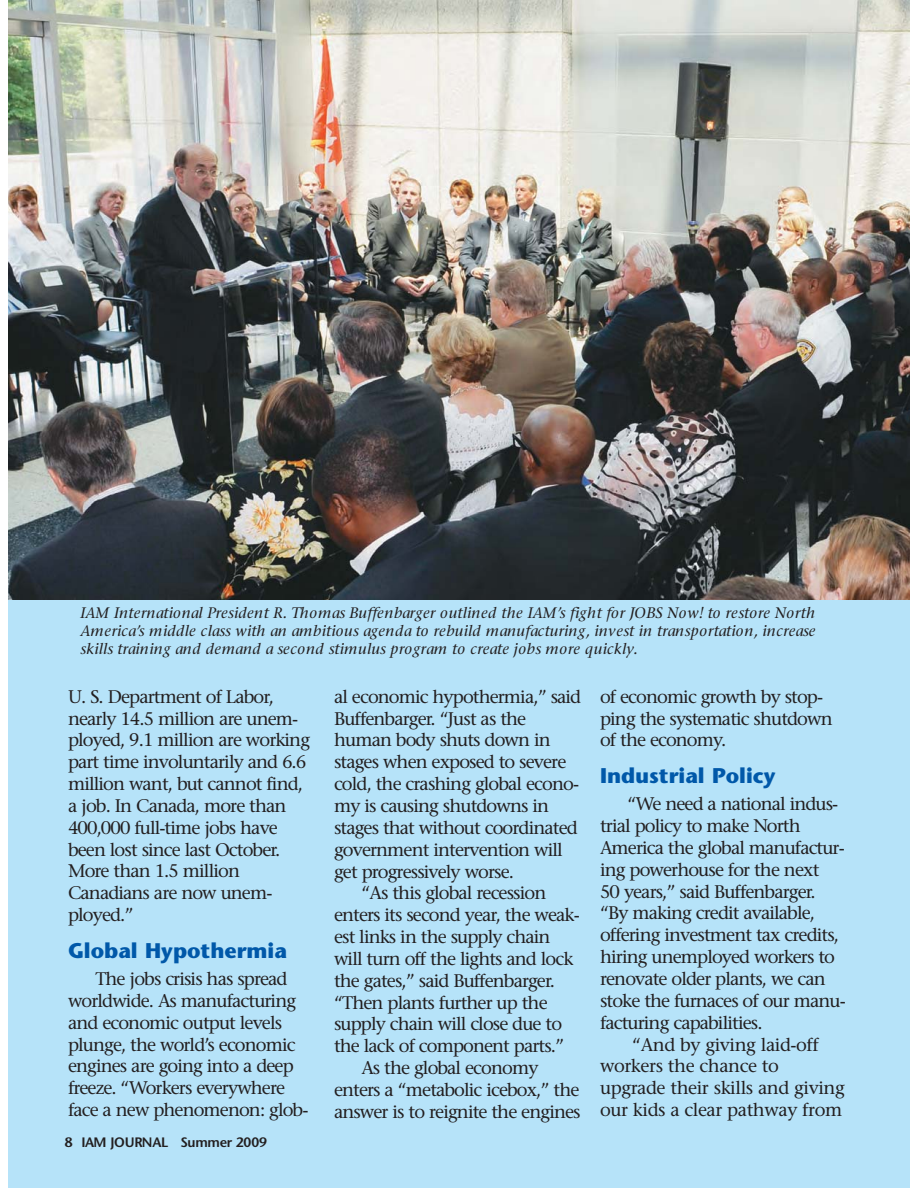
<style>
.page{position:relative;width:918px;height:1188px;background:#fff}
.page>*{position:absolute;margin:0;border:0;box-sizing:border-box;transform-origin:0 0}
.t1{font:700 21.3px "Stone Sans";color:#0058a9}
.t2{font:18.15px/21.9px "Stone Serif";letter-spacing:-.05em;color:#231f20}
.t3{font:18.15px/21.9px "Stone Serif";letter-spacing:-.025em;color:#231f20}
.t4{font:italic 15.15px/18.1px "Stone Serif";letter-spacing:.03em;color:#231f20;text-align:justify}
.t5{font:600 13.65px "Stone Sans";letter-spacing:-.025em;color:#231f20}
</style>
<div class="page">
<div style="left:8px;top:0;width:902px;height:1188px;background:#b6e3f9"></div>
<img style="left:8px;top:0;width:902px;height:599px">
<p class="t4" style="left:81px;top:605px;width:736px">IAM International President R. Thomas Buffenbarger outlined the IAM’s fight for JOBS Now! to restore North America’s middle class with an ambitious agenda to rebuild manufacturing, invest in transportation, increase skills training and demand a second stimulus program to create jobs more quickly.</p>
<p class="t2" style="left:68px;top:687px;width:244px">U. S. Department of Labor, nearly 14.5 million are unem&shy;ployed, 9.1 million are working part time involuntarily and 6.6 million want, but cannot find, a job. In Canada, more than<br>400,000 full-time jobs have been lost since last October.<br>More than 1.5 million<br>Canadians are now unem&shy;ployed.”</p>
<p class="t1" style="left:68px;top:942px;width:220px">Global Hypothermia</p>
<p class="t2" style="left:68px;top:970px;width:242px;text-indent:27px">The jobs crisis has spread worldwide. As manufacturing and economic output levels plunge, the world’s economic engines are going into a deep freeze. “Workers everywhere face a new phenomenon: glob-</p>
<p class="t5" style="left:65px;top:1137px;width:204px">8 IAM JOURNAL Summer 2009</p>
<p class="t2" style="left:334px;top:687px;width:249px">al economic hypothermia,” said</p>
<p class="t2" style="left:334px;top:709px;width:194px">Buffenbarger. “Just as the</p>
<p class="t2" style="left:334px;top:731px;width:218px">human body shuts down in</p>
<p class="t2" style="left:334px;top:753px;width:234px">stages when exposed to severe</p>
<p class="t2" style="left:334px;top:775px;width:247px">cold, the crashing global econo-</p>
<p class="t2" style="left:334px;top:797px;width:217px">my is causing shutdowns in</p>
<p class="t2" style="left:334px;top:818px;width:245px">stages that without coordinated</p>
<p class="t2" style="left:334px;top:840px;width:230px">government intervention will</p>
<p class="t2" style="left:334px;top:862px;width:181px">get progressively worse.</p>
<p class="t2" style="left:361px;top:884px;width:186px">“As this global recession</p>
<p class="t2" style="left:334px;top:906px;width:247px">enters its second year, the weak-</p>
<p class="t2" style="left:334px;top:928px;width:218px">est links in the supply chain</p>
<p class="t2" style="left:334px;top:950px;width:241px">will turn off the lights and lock</p>
<p class="t2" style="left:334px;top:971px;width:222px">the gates,” said Buffenbarger.</p>
<p class="t2" style="left:334px;top:993px;width:215px">“Then plants further up the</p>
<p class="t2" style="left:334px;top:1015px;width:230px">supply chain will close due to</p>
<p class="t2" style="left:334px;top:1037px;width:232px">the lack of component parts.”</p>
<p class="t2" style="left:361px;top:1059px;width:179px">As the global economy</p>
<p class="t2" style="left:334px;top:1081px;width:247px">enters a “metabolic icebox,” the</p>
<p class="t2" style="left:334px;top:1102px;width:248px">answer is to reignite the engines</p>
<p class="t2" style="left:600px;top:687px;width:234px">of economic growth by stop&shy;ping the systematic shutdown of the economy.</p>
<p class="t1" style="left:600px;top:767px;width:177px">Industrial Policy</p>
<p class="t2" style="left:600px;top:795px;width:247px;text-indent:27px">“We need a national indus&shy;trial policy to make North<br>America the global manufactur&shy;ing powerhouse for the next<br>50 years,” said Buffenbarger. “By making credit available, offering investment tax credits, hiring unemployed workers to renovate older plants, we can stoke the furnaces of our manu&shy;facturing capabilities.</p>
<p class="t3" style="left:600px;top:1035px;width:246px;text-indent:32px">“And by giving laid-off workers the chance to upgrade their skills and giving our kids a clear pathway from</p>
</div>
